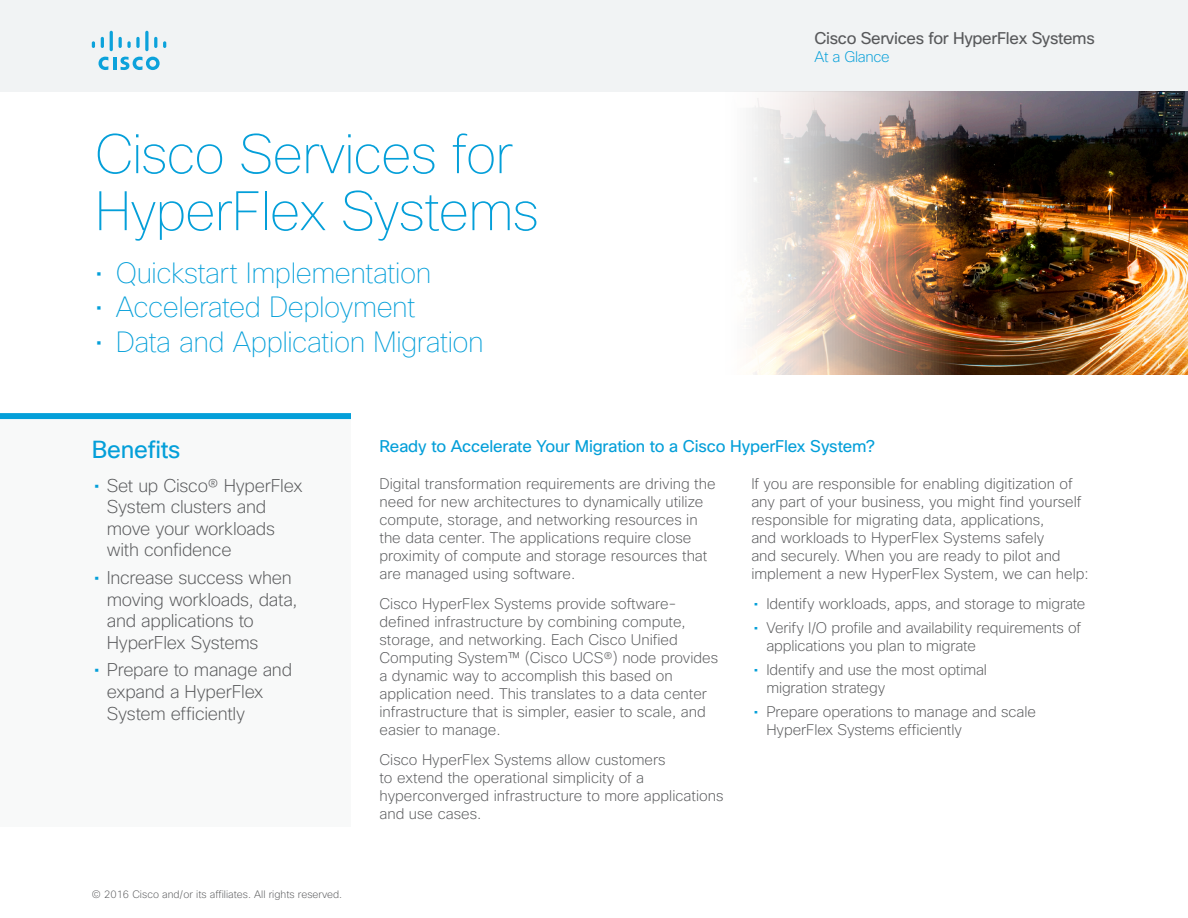
<style>
.page{position:relative;width:1188px;height:918px;background:#fff}
.page>*{position:absolute;margin:0;border:0;box-sizing:border-box;transform-origin:0 0}
.Title_Headline{font:100 54px/57px "Cisco Sans";letter-spacing:-.02em;color:#049fd9}
.t1{font:100 28.5px "Cisco Sans";letter-spacing:-.015em;color:#049fd9}
.Subhead2{font:24px "Cisco Sans";letter-spacing:-.01em;color:#049fd9}
.t2{font:200 18px/21.6px "Cisco Sans";letter-spacing:-.015em;color:#58595b}
.Subhead3{font:16.5px "Cisco Sans";letter-spacing:-.01em;color:#049fd9}
.t3{font:16.5px "Cisco Sans";letter-spacing:-.02em;color:#58595b}
.Body{font:200 15px/18px "Cisco Sans";color:#58595b}
.t4{font:200 15px "Cisco Sans";letter-spacing:-.02em;color:#049fd9}
.t5{font:200 10.5px "Cisco Sans";color:#58595b}
.s1{font-weight:400;color:#049fd9}
</style>
<div class="page">
<div style="left:0;top:0;width:1188px;height:92px;background:#f1f3f4"></div>
<svg style="left:99px;top:57px;width:61px;height:13px"></svg>
<svg style="left:92px;top:41px;width:3px;height:7px"></svg>
<svg style="left:101px;top:37px;width:3px;height:11px"></svg>
<hr style="left:110px;top:31px;width:3px;height:20px;background:#0ca2db;border-radius:2px">
<svg style="left:119px;top:37px;width:12px;height:11px"></svg>
<svg style="left:136px;top:37px;width:4px;height:11px"></svg>
<svg style="left:145px;top:31px;width:4px;height:20px"></svg>
<svg style="left:154px;top:37px;width:3px;height:11px"></svg>
<svg style="left:163px;top:41px;width:3px;height:7px"></svg>
<div style="left:0;top:420px;width:351px;height:406px;background:#f8f9f9"></div>
<div style="left:0;top:413px;width:351px;height:6px;background:#049fd9"></div>
<img style="left:752px;top:92px;width:436px;height:282px">
<p class="Title_Headline" style="left:95px;top:125px;width:446px">Cisco Services for<br>HyperFlex Systems</p>
<p class="t1" style="left:95px;top:255px;width:338px">• Quickstart Implementation</p>
<p class="t1" style="left:95px;top:289px;width:322px">• Accelerated Deployment</p>
<p class="t1" style="left:95px;top:324px;width:391px">• Data and Application Migration</p>
<p class="t3" style="left:814px;top:28px;width:282px">Cisco Services for HyperFlex Systems</p>
<p class="t4" style="left:814px;top:47px;width:77px">At a Glance</p>
<p class="Subhead2" style="left:92px;top:434px;width:90px">Benefits</p>
<p class="t2" style="left:107px;top:474px;width:197px;text-indent:-13px"><span class="s1">•</span> Set up Cisco® HyperFlex<br>System clusters and move your workloads with confidence</p>
<p class="t2" style="left:107px;top:567px;width:192px;text-indent:-13px"><span class="s1">•</span> Increase success when moving workloads, data, and applications to<br>HyperFlex Systems</p>
<p class="t2" style="left:107px;top:659px;width:187px;text-indent:-13px"><span class="s1">•</span> Prepare to manage and expand a HyperFlex<br>System efficiently</p>
<p class="t5" style="left:92px;top:887px;width:252px">© 2016 Cisco and/or its affiliates. All rights reserved.</p>
<p class="Subhead3" style="left:380px;top:436px;width:497px">Ready to Accelerate Your Migration to a Cisco HyperFlex System?</p>
<p class="Body" style="left:380px;top:474px;width:338px">Digital transformation requirements are driving the need for new architectures to dynamically utilize compute, storage, and networking resources in the data center. The applications require close proximity of compute and storage resources that are managed using software.</p>
<p class="Body" style="left:380px;top:594px;width:340px">Cisco HyperFlex Systems provide software&shy;defined infrastructure by combining compute, storage, and networking. Each Cisco Unified Computing System™ (Cisco UCS®) node provides a dynamic way to accomplish this based on application need. This translates to a data center infrastructure that is simpler, easier to scale, and easier to manage.</p>
<p class="Body" style="left:380px;top:750px;width:346px">Cisco HyperFlex Systems allow customers<br>to extend the operational simplicity of a hyperconverged infrastructure to more applications and use cases.</p>
<p class="Body" style="left:751px;top:474px;width:339px">If you are responsible for enabling digitization of any part of your business, you might find yourself responsible for migrating data, applications,<br>and workloads to HyperFlex Systems safely<br>and securely. When you are ready to pilot and implement a new HyperFlex System, we can help:</p>
<p class="Body" style="left:754px;top:594px;width:333px"><span class="s1">•</span> Identify workloads, apps, and storage to migrate</p>
<p class="Body" style="left:766px;top:618px;width:316px;text-indent:-13px"><span class="s1">•</span> Verify I/O profile and availability requirements of applications you plan to migrate</p>
<p class="Body" style="left:766px;top:660px;width:222px;text-indent:-13px"><span class="s1">•</span> Identify and use the most optimal migration strategy</p>
<p class="Body" style="left:766px;top:702px;width:271px;text-indent:-13px"><span class="s1">•</span> Prepare operations to manage and scale<br>HyperFlex Systems efficiently</p>
</div>
